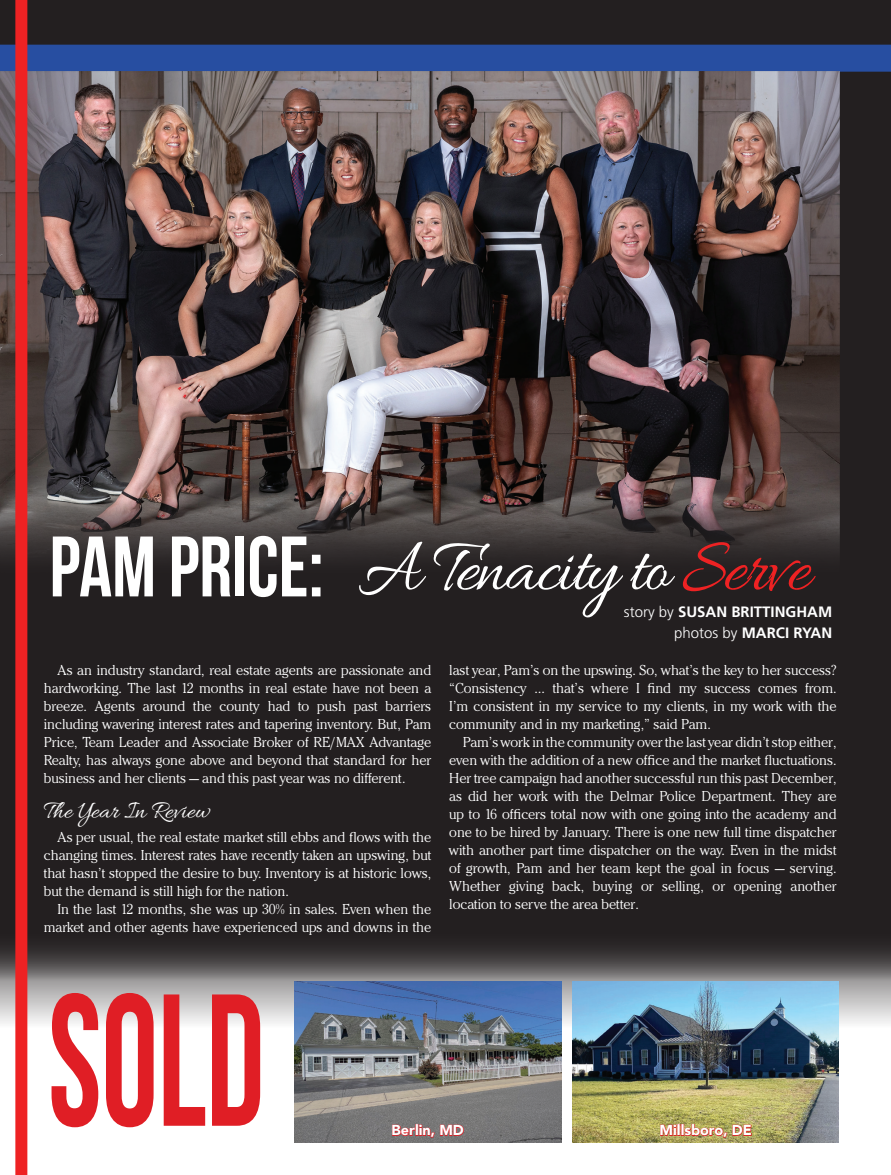
<style>
.page{position:relative;width:891px;height:1175px;background:#fff}
.page>*{position:absolute;margin:0;border:0;box-sizing:border-box;transform-origin:0 0}
.t1{font:187.5px "Bebas Neue";color:#e01e25;scale:.76 1}
.t2{font:85.5px "Bebas Neue";color:#fff;scale:.95 1}
.t3{font:78px "Allura";letter-spacing:-.03em;color:#fff;scale:.95 1}
.t4{font:25.5px "Allura";color:#fff}
.t5{font:15px/18px "Cheltenham Light DTC";color:#fff;text-align:justify}
.t6{font:700 15px "Frutiger";color:#fff}
.t7{font:900 14.4px "Avenir";color:#fff}
.s1{color:#ee2223}
.s2{font-weight:300}
</style>
<div class="page">
<div style="left:0;top:0;width:891px;height:1174px;background:#231f20"></div>
<div style="left:0;top:45px;width:891px;height:27px;background:#274ea1"></div>
<img style="left:0;top:72px;width:839px;height:508px">
<svg style="left:0;top:920px;width:891px;height:254px"></svg>
<img style="left:294px;top:981px;width:267px;height:161px">
<img style="left:573px;top:981px;width:265px;height:161px">
<svg style="left:392px;top:1121px;width:73px;height:17px"></svg>
<svg style="left:660px;top:1121px;width:92px;height:17px;background:#bb7f4d"></svg>
<div style="left:15px;top:0;width:12px;height:1174px;background:#ee2223"></div>
<p class="t2" style="left:50px;top:520px;width:290px">PAM PRICE:</p>
<p class="t3" style="left:358px;top:525px;width:478px">A Tenacity to <span class="s1">Serve</span></p>
<p class="t6" style="left:624px;top:603px;width:210px"><span class="s2">story by</span> SUSAN BRITTINGHAM</p>
<p class="t6" style="left:674px;top:624px;width:159px"><span class="s2">photos by</span> MARCI RYAN</p>
<p class="t5" style="left:44px;top:661px;width:389px;text-indent:14px">As an industry standard, real estate agents are passionate and hardworking. The last 12 months in real estate have not been a breeze. Agents around the county had to push past barriers including wavering interest rates and tapering inventory. But, Pam Price, Team Leader and Associate Broker of RE/MAX Advantage Realty, has always gone above and beyond that standard for her business and her clients — and this past year was no different.</p>
<p class="t4" style="left:44px;top:797px;width:167px">The Year In Review</p>
<p class="t5" style="left:44px;top:828px;width:389px;text-indent:14px">As per usual, the real estate market still ebbs and flows with the changing times. Interest rates have recently taken an upswing, but that hasn’t stopped the desire to buy. Inventory is at historic lows, but the demand is still high for the nation.</p>
<p class="t5" style="left:44px;top:900px;width:389px;text-align:right">In the last 12 months, she was up 30% in sales. Even when the market and other agents have experienced ups and downs in the</p>
<p class="t5" style="left:449px;top:661px;width:389px">last year, Pam’s on the upswing. So, what’s the key to her success? “Consistency … that’s where I find my success comes from.<br>I’m consistent in my service to my clients, in my work with the community and in my marketing,” said Pam.</p>
<p class="t5" style="left:449px;top:733px;width:389px;text-indent:14px">Pam’s work in the community over the last year didn’t stop either, even with the addition of a new office and the market fluctuations.<br>Her tree campaign had another successful run this past December, as did her work with the Delmar Police Department. They are up to 16 officers total now with one going into the academy and one to be hired by January. There is one new full time dispatcher with another part time dispatcher on the way. Even in the midst of growth, Pam and her team kept the goal in focus — serving.<br>Whether giving back, buying or selling, or opening another location to serve the area better.</p>
<p class="t1" style="left:48px;top:958px;width:286px">SOLD</p>
<p class="t7" style="left:392px;top:1118px;width:74px">Berlin, MD</p>
<p class="t7" style="left:660px;top:1118px;width:94px">Millsboro, DE</p>
</div>
